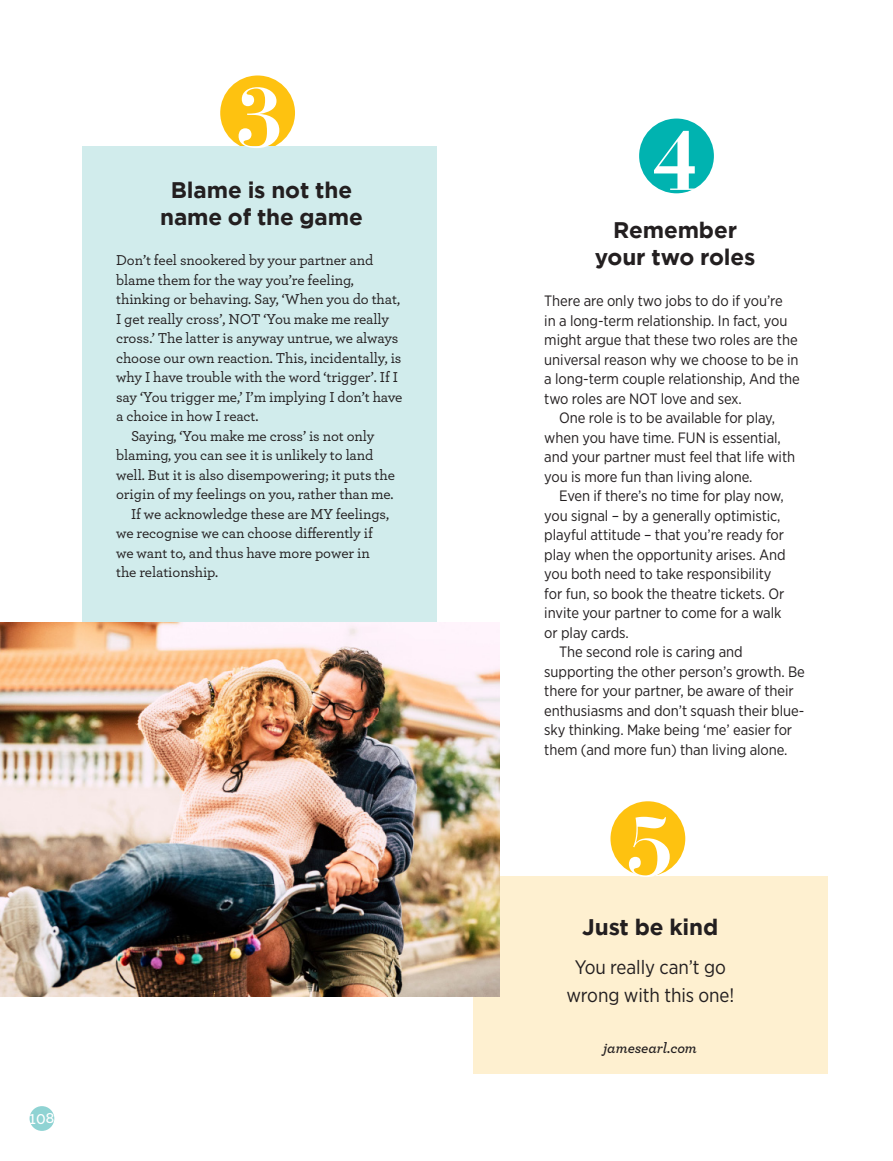
<style>
.page{position:relative;width:893px;height:1161px;background:#fff}
.page>*{position:absolute;margin:0;border:0;box-sizing:border-box;transform-origin:0 0}
.instructions{font:700 89.1px "Bauer Bodoni BT";color:#fff}
.instructions-2{font:700 22.5px/27px "Gotham";letter-spacing:-.005em;color:#231f20;text-align:center}
.instructions-3{font:19.5px/28.5px "Gotham Narrow";letter-spacing:-.005em;color:#231f20;text-align:center}
.instructions-4{font:15px/19.5px "Gotham Narrow";letter-spacing:-.005em;color:#231f20}
.instructions-5{font:500 15px/19.5px "Archer";letter-spacing:-.005em;color:#231f20}
.instructions-6{font:italic 600 15px "Archer";letter-spacing:-.005em;color:#231f20}
.t1{font:600 15px "Archer";color:#fff}
</style>
<div class="page">
<div style="left:473px;top:876px;width:354px;height:197px;background:#fef0d0"></div>
<div style="left:30px;top:1106px;width:24px;height:25px;background:#8fd3d3;border-radius:50%"></div>
<img style="left:0;top:622px;width:499px;height:374px">
<div style="left:220px;top:75px;width:75px;height:75px;background:#fec210;border-radius:50%"></div>
<div style="left:639px;top:119px;width:75px;height:74px;background:#00b3b0;border-radius:50%"></div>
<div style="left:610px;top:801px;width:75px;height:75px;background:#fec210;border-radius:50%"></div>
<div style="left:82px;top:146px;width:355px;height:476px;background:#d1ecec"></div>
<p class="t1" style="left:30px;top:1107px;width:26px">108</p>
<p class="instructions" style="left:236px;top:61px;width:49px">3</p>
<p class="instructions-2" style="left:160px;top:176px;width:204px">Blame is not the name of the game</p>
<p class="instructions" style="left:651px;top:104px;width:49px">4</p>
<p class="instructions-2" style="left:613px;top:216px;width:125px">Remember</p>
<p class="instructions-5" style="left:116px;top:250px;width:259px">Don’t feel snookered by your partner and</p>
<p class="instructions-2" style="left:595px;top:243px;width:162px">your two roles</p>
<p class="instructions-5" style="left:116px;top:269px;width:288px">blame them for the way you’re feeling, thinking or behaving. Say, ‘When you do that, I get really cross’, NOT ‘You make me really cross.’ The latter is anyway untrue, we always choose our own reaction. This, incidentally, is why I have trouble with the word ‘trigger’. If I say ‘You trigger me,’ I’m implying I don’t have a choice in how I react.</p>
<p class="instructions-5" style="left:116px;top:425px;width:280px;text-indent:15px">Saying, ‘You make me cross’ is not only blaming, you can see it is unlikely to land well. But it is also disempowering; it puts the origin of my feelings on you, rather than me.</p>
<p class="instructions-5" style="left:116px;top:503px;width:274px;text-indent:15px">If we acknowledge these are MY feelings, we recognise we can choose differently if we want to, and thus have more power in the relationship.</p>
<p class="instructions-4" style="left:544px;top:291px;width:257px">There are only two jobs to do if you’re<br>in a long-term relationship. In fact, you might argue that these two roles are the universal reason why we choose to be in a long-term couple relationship, And the two roles are NOT love and sex.</p>
<p class="instructions-4" style="left:544px;top:408px;width:252px;text-indent:15px">One role is to be available for play, when you have time. FUN is essential, and your partner must feel that life with you is more fun than living alone.</p>
<p class="instructions-4" style="left:544px;top:486px;width:243px;text-indent:15px">Even if there’s no time for play now, you signal – by a generally optimistic, playful attitude – that you’re ready for play when the opportunity arises. And you both need to take responsibility for fun, so book the theatre tickets. Or invite your partner to come for a walk or play cards.</p>
<p class="instructions-4" style="left:544px;top:642px;width:262px;text-indent:15px">The second role is caring and supporting the other person’s growth. Be there for your partner, be aware of their enthusiasms and don’t squash their blue&shy;sky thinking. Make being ‘me’ easier for them (and more fun) than living alone.</p>
<p class="instructions" style="left:627px;top:790px;width:49px">5</p>
<p class="instructions-2" style="left:582px;top:913px;width:138px">Just be kind</p>
<p class="instructions-3" style="left:566px;top:952px;width:169px">You really can’t go wrong with this one!</p>
<p class="instructions-6" style="left:603px;top:1036px;width:95px">jamesearl.com</p>
</div>
